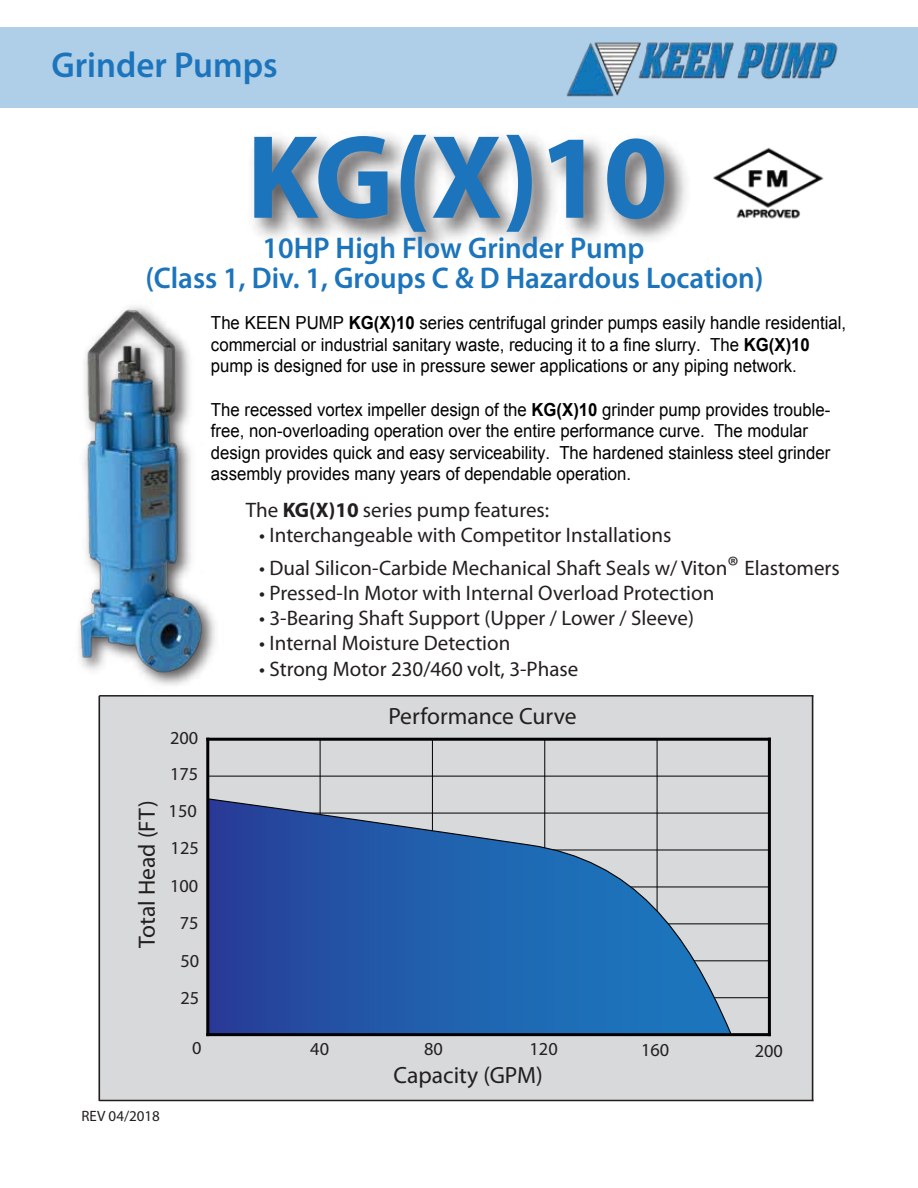
<style>
.page{position:relative;width:918px;height:1188px;background:#fff}
.page>*{position:absolute;margin:0;border:0;box-sizing:border-box;transform-origin:0 0}
.t1{font:700 120px "Myriad Pro";color:#1c75bc}
.t2{font:600 36px "Myriad Pro";color:#1c75bc}
.t3{font:600 30px/29.8px "Myriad Pro";color:#1c75bc;text-align:center}
.t4{font:23.55px "Myriad Pro";color:#231f20}
.t5{font:21px "Myriad Pro";color:#231f20}
.t6{font:18.3px/36.9px "Myriad Pro";color:#231f20}
.t7{font:18px/21.6px "Arial";color:#010101;scale:.93 1}
.t8{font:15px "Myriad Pro";color:#231f20}
.s1{font-weight:700}
.s2{font-size:27px}
</style>
<div class="page">
<div style="left:0;top:27px;width:918px;height:80px;background:#afcee7"></div>
<div style="left:99px;top:696px;width:714px;height:404px;background:#d7d9da"></div>
<hr style="left:99px;top:695px;width:714px;height:2px;background:#231f20">
<hr style="left:98px;top:696px;width:2px;height:405px;background:#231f20">
<hr style="left:99px;top:1100px;width:714px;height:1px;background:#231f20">
<hr style="left:812px;top:696px;width:1px;height:405px;background:#231f20">
<hr style="left:320px;top:739px;width:1px;height:296px;background:#010101">
<hr style="left:432px;top:739px;width:1px;height:296px;background:#010101">
<hr style="left:545px;top:739px;width:1px;height:296px;background:#010101">
<hr style="left:657px;top:739px;width:1px;height:296px;background:#010101">
<hr style="left:208px;top:813px;width:561px;height:1px;background:#010101">
<hr style="left:208px;top:850px;width:561px;height:1px;background:#010101">
<hr style="left:208px;top:887px;width:561px;height:1px;background:#010101">
<hr style="left:208px;top:924px;width:561px;height:1px;background:#010101">
<hr style="left:208px;top:961px;width:561px;height:1px;background:#010101">
<hr style="left:208px;top:997px;width:561px;height:1px;background:#010101">
<hr style="left:768px;top:739px;width:3px;height:296px;background:#010101">
<hr style="left:206px;top:739px;width:3px;height:296px;background:#010101">
<hr style="left:208px;top:1033px;width:561px;height:3px;background:#010101">
<svg style="left:209px;top:798px;width:523px;height:236px"></svg>
<hr style="left:208px;top:776px;width:561px;height:1px;background:#010101">
<hr style="left:208px;top:738px;width:561px;height:3px;background:#010101">
<img style="left:566px;top:42px;width:272px;height:55px">
<img style="left:234px;top:107px;width:472px;height:146px">
<img style="left:713px;top:147px;width:111px;height:72px">
<img style="left:76px;top:309px;width:139px;height:364px">
<h2 class="t2" style="left:52px;top:42px;width:228px">Grinder Pumps</h2>
<h1 class="t1" style="left:247px;top:99px;width:423px">KG(X)10</h1>
<h3 class="t3" style="left:146px;top:232px;width:620px">10HP High Flow Grinder Pump<br>(Class 1, Div. 1, Groups C &amp; D Hazardous Location)</h3>
<p class="t7" style="left:211px;top:312px;width:684px">The KEEN PUMP <span class="s1">KG(X)10</span> series centrifugal grinder pumps easily handle residential, commercial or industrial sanitary waste, reducing it to a fine slurry. The <span class="s1">KG(X)10 </span>pump is designed for use in pressure sewer applications or any piping network.</p>
<p class="t7" style="left:211px;top:398px;width:668px">The recessed vortex impeller design of the <span class="s1">KG(X)10</span> grinder pump provides trouble&shy;free, non-overloading operation over the entire performance curve. The modular design provides quick and easy serviceability. The hardened stainless steel grinder assembly provides many years of dependable operation.</p>
<p class="t5" style="left:246px;top:497px;width:305px">The <span class="s1">KG(X)10</span> series pump features:</p>
<p class="t5" style="left:259px;top:522px;width:414px">• Interchangeable with Competitor Installations</p>
<p class="t5" style="left:259px;top:555px;width:582px">• Dual Silicon-Carbide Mechanical Shaft Seals w/ Viton<span class="s2">®</span> Elastomers</p>
<p class="t5" style="left:259px;top:580px;width:457px">• Pressed-In Motor with Internal Overload Protection</p>
<p class="t5" style="left:259px;top:605px;width:436px">• 3-Bearing Shaft Support (Upper / Lower / Sleeve)</p>
<p class="t5" style="left:259px;top:630px;width:253px">• Internal Moisture Detection</p>
<p class="t5" style="left:259px;top:656px;width:321px">• Strong Motor 230/460 volt, 3-Phase</p>
<h3 class="t4" style="left:132px;top:948px;width:149px;rotate:-90deg">Total Head (FT)</h3>
<p class="t6" style="left:170px;top:719px;width:30px">200</p>
<p class="t6" style="left:169px;top:755px;width:31px">175<br>150</p>
<p class="t6" style="left:171px;top:829px;width:30px">125</p>
<p class="t6" style="left:170px;top:867px;width:30px;line-height:37.3px;text-align:center">100<br>75</p>
<p class="t6" style="left:181px;top:942px;width:20px">50</p>
<p class="t6" style="left:181px;top:979px;width:20px">25</p>
<p class="t6" style="left:192px;top:1030px;width:11px">0</p>
<p class="t8" style="left:82px;top:1106px;width:80px">REV 04/2018</p>
<h3 class="t4" style="left:388px;top:701px;width:190px">Performance Curve</h3>
<p class="t6" style="left:310px;top:1030px;width:20px">40</p>
<p class="t6" style="left:424px;top:1030px;width:20px">80</p>
<p class="t6" style="left:641px;top:1031px;width:30px">160</p>
<p class="t6" style="left:755px;top:1032px;width:30px">200</p>
<p class="t6" style="left:530px;top:1030px;width:30px">120</p>
<h3 class="t4" style="left:394px;top:1061px;width:151px">Capacity (GPM)</h3>
</div>
